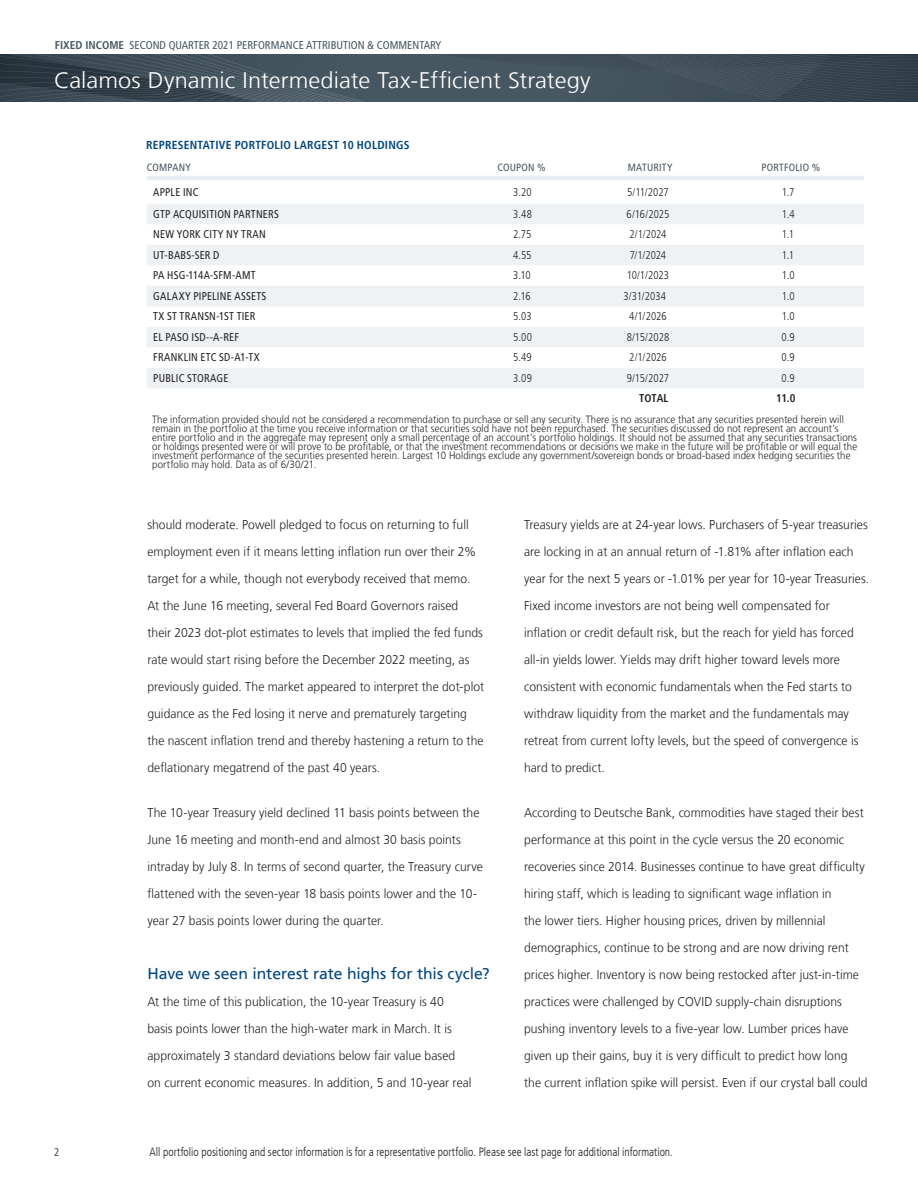
<style>
.page{position:relative;width:918px;height:1188px;background:#fff}
.page>*{position:absolute;margin:0;border:0;box-sizing:border-box;transform-origin:0 0}
.t1{font:300 22.5px "Frutiger LT";color:#fff;scale:1.05 1}
.t2{font:15.75px "Frutiger LT";color:#00467e}
.t3{font:300 12.75px/27px "Frutiger LT";letter-spacing:.005em;color:#231f20;scale:.95 1}
.t4{font:300 condensed 12px "Frutiger LT";color:#231f20;scale:.95 1}
.t5{font:700 condensed 11.7px "Frutiger LT";letter-spacing:.02em;color:#00467e}
.t6{font:condensed 11.25px "Frutiger LT";letter-spacing:.02em;color:#231f20}
.t7{font:300 condensed 11.25px "Frutiger LT";letter-spacing:-.005em;color:#231f20}
.t8{font:condensed 11.25px "Frutiger LT";color:#45555f}
.t9{font:700 condensed 11.25px "Frutiger LT";letter-spacing:.005em;color:#231f20}
.t10{font:300 10.5px/9px "Frutiger LT";letter-spacing:.01em;color:#231f20;scale:.92 1}
.t11{font:condensed 10.5px "Frutiger LT";letter-spacing:.02em;color:#45555f}
.s1{font-weight:700}
</style>
<div class="page">
<svg style="left:0;top:54px;width:918px;height:47px;fill:#42525b"></svg>
<hr style="left:147px;top:176px;width:717px;height:4px;background:#e7edf2">
<svg style="left:147px;top:204px;width:717px;height:184px;fill:#eef2f5"></svg>
<p class="t8" style="left:55px;top:39px;width:388px"><span class="s1">FIXED INCOME</span> SECOND QUARTER 2021 PERFORMANCE ATTRIBUTION &amp; COMMENTARY</p>
<h1 class="t1" style="left:54px;top:67px;width:513px">Calamos Dynamic Intermediate Tax-Efficient Strategy</h1>
<p class="t5" style="left:146px;top:138px;width:265px">REPRESENTATIVE PORTFOLIO LARGEST 10 HOLDINGS</p>
<p class="t11" style="left:147px;top:161px;width:46px">COMPANY</p>
<p class="t11" style="left:498px;top:161px;width:50px">COUPON %</p>
<p class="t11" style="left:628px;top:161px;width:46px">MATURITY</p>
<p class="t11" style="left:761px;top:161px;width:60px">PORTFOLIO %</p>
<p class="t6" style="left:153px;top:186px;width:47px">APPLE INC</p>
<p class="t7" style="left:513px;top:186px;width:20px">3.20</p>
<p class="t7" style="left:627px;top:186px;width:43px">5/11/2027</p>
<p class="t7" style="left:782px;top:186px;width:14px">1.7</p>
<p class="t6" style="left:153px;top:207px;width:127px">GTP ACQUISITION PARTNERS</p>
<p class="t7" style="left:513px;top:207px;width:20px">3.48</p>
<p class="t7" style="left:627px;top:207px;width:44px">6/16/2025</p>
<p class="t7" style="left:782px;top:207px;width:14px">1.4</p>
<p class="t6" style="left:153px;top:228px;width:114px">NEW YORK CITY NY TRAN</p>
<p class="t7" style="left:513px;top:228px;width:20px">2.75</p>
<p class="t7" style="left:629px;top:228px;width:39px">2/1/2024</p>
<p class="t7" style="left:782px;top:228px;width:14px">1.1</p>
<p class="t6" style="left:153px;top:248px;width:68px">UT-BABS-SER D</p>
<p class="t7" style="left:513px;top:248px;width:20px">4.55</p>
<p class="t7" style="left:630px;top:248px;width:38px">7/1/2024</p>
<p class="t7" style="left:782px;top:248px;width:14px">1.1</p>
<p class="t6" style="left:153px;top:269px;width:104px">PA HSG-114A-SFM-AMT</p>
<p class="t7" style="left:513px;top:269px;width:19px">3.10</p>
<p class="t7" style="left:627px;top:269px;width:44px">10/1/2023</p>
<p class="t7" style="left:782px;top:269px;width:14px">1.0</p>
<p class="t6" style="left:153px;top:289px;width:115px">GALAXY PIPELINE ASSETS</p>
<p class="t7" style="left:513px;top:289px;width:19px">2.16</p>
<p class="t7" style="left:623px;top:289px;width:44px">3/31/2034</p>
<p class="t7" style="left:782px;top:289px;width:14px">1.0</p>
<p class="t6" style="left:153px;top:310px;width:104px">TX ST TRANSN-1ST TIER</p>
<p class="t7" style="left:513px;top:310px;width:20px">5.03</p>
<p class="t7" style="left:629px;top:310px;width:39px">4/1/2026</p>
<p class="t7" style="left:782px;top:310px;width:14px">1.0</p>
<p class="t6" style="left:153px;top:330px;width:87px">EL PASO ISD--A-REF</p>
<p class="t7" style="left:513px;top:330px;width:20px">5.00</p>
<p class="t7" style="left:627px;top:330px;width:44px">8/15/2028</p>
<p class="t7" style="left:782px;top:330px;width:15px">0.9</p>
<p class="t6" style="left:153px;top:351px;width:108px">FRANKLIN ETC SD-A1-TX</p>
<p class="t7" style="left:513px;top:351px;width:20px">5.49</p>
<p class="t7" style="left:629px;top:351px;width:39px">2/1/2026</p>
<p class="t7" style="left:782px;top:351px;width:15px">0.9</p>
<p class="t6" style="left:153px;top:371px;width:77px">PUBLIC STORAGE</p>
<p class="t7" style="left:513px;top:371px;width:20px">3.09</p>
<p class="t7" style="left:627px;top:371px;width:44px">9/15/2027</p>
<p class="t7" style="left:782px;top:371px;width:15px">0.9</p>
<p class="t9" style="left:639px;top:392px;width:31px">TOTAL</p>
<p class="t9" style="left:776px;top:392px;width:21px">11.0</p>
<p class="t10" style="left:152px;top:415px;width:768px">The information provided should not be considered a recommendation to purchase or sell any security. There is no assurance that any securities presented herein will remain in the portfolio at the time you receive information or that securities sold have not been repurchased. The securities discussed do not represent an account’s entire portfolio and in the aggregate may represent only a small percentage of an account’s portfolio holdings. It should not be assumed that any securities transactions or holdings presented were or will prove to be profitable, or that the investment recommendations or decisions we make in the future will be profitable or will equal the investment performance of the securities presented herein. Largest 10 Holdings exclude any government/sovereign bonds or broad-based index hedging securities the portfolio may hold. Data as of 6/30/21.</p>
<p class="t3" style="left:147px;top:511px;width:356px">should moderate. Powell pledged to focus on returning to full employment even if it means letting inflation run over their 2% target for a while, though not everybody received that memo.<br>At the June 16 meeting, several Fed Board Governors raised their 2023 dot-plot estimates to levels that implied the fed funds rate would start rising before the December 2022 meeting, as previously guided. The market appeared to interpret the dot-plot guidance as the Fed losing it nerve and prematurely targeting the nascent inflation trend and thereby hastening a return to the deflationary megatrend of the past 40 years.</p>
<p class="t3" style="left:147px;top:799px;width:355px">The 10-year Treasury yield declined 11 basis points between the June 16 meeting and month-end and almost 30 basis points intraday by July 8. In terms of second quarter, the Treasury curve flattened with the seven-year 18 basis points lower and the 10- year 27 basis points lower during the quarter.</p>
<p class="t2" style="left:147px;top:964px;width:344px">Have we seen interest rate highs for this cycle?</p>
<p class="t3" style="left:147px;top:988px;width:343px">At the time of this publication, the 10-year Treasury is 40 basis points lower than the high-water mark in March. It is approximately 3 standard deviations below fair value based on current economic measures. In addition, 5 and 10-year real</p>
<p class="t3" style="left:524px;top:511px;width:365px">Treasury yields are at 24-year lows. Purchasers of 5-year treasuries are locking in at an annual return of -1.81% after inflation each year for the next 5 years or -1.01% per year for 10-year Treasuries.<br>Fixed income investors are not being well compensated for inflation or credit default risk, but the reach for yield has forced all-in yields lower. Yields may drift higher toward levels more consistent with economic fundamentals when the Fed starts to withdraw liquidity from the market and the fundamentals may retreat from current lofty levels, but the speed of convergence is hard to predict.</p>
<p class="t3" style="left:524px;top:799px;width:363px">According to Deutsche Bank, commodities have staged their best performance at this point in the cycle versus the 20 economic recoveries since 2014. Businesses continue to have great difficulty hiring staff, which is leading to significant wage inflation in<br>the lower tiers. Higher housing prices, driven by millennial demographics, continue to be strong and are now driving rent prices higher. Inventory is now being restocked after just-in-time practices were challenged by COVID supply-chain disruptions pushing inventory levels to a five-year low. Lumber prices have given up their gains, buy it is very difficult to predict how long the current inflation spike will persist. Even if our crystal ball could</p>
<p class="t8" style="left:54px;top:1145px;width:7px">2</p>
<p class="t4" style="left:149px;top:1145px;width:553px">All portfolio positioning and sector information is for a representative portfolio. Please see last page for additional information.</p>
</div>
